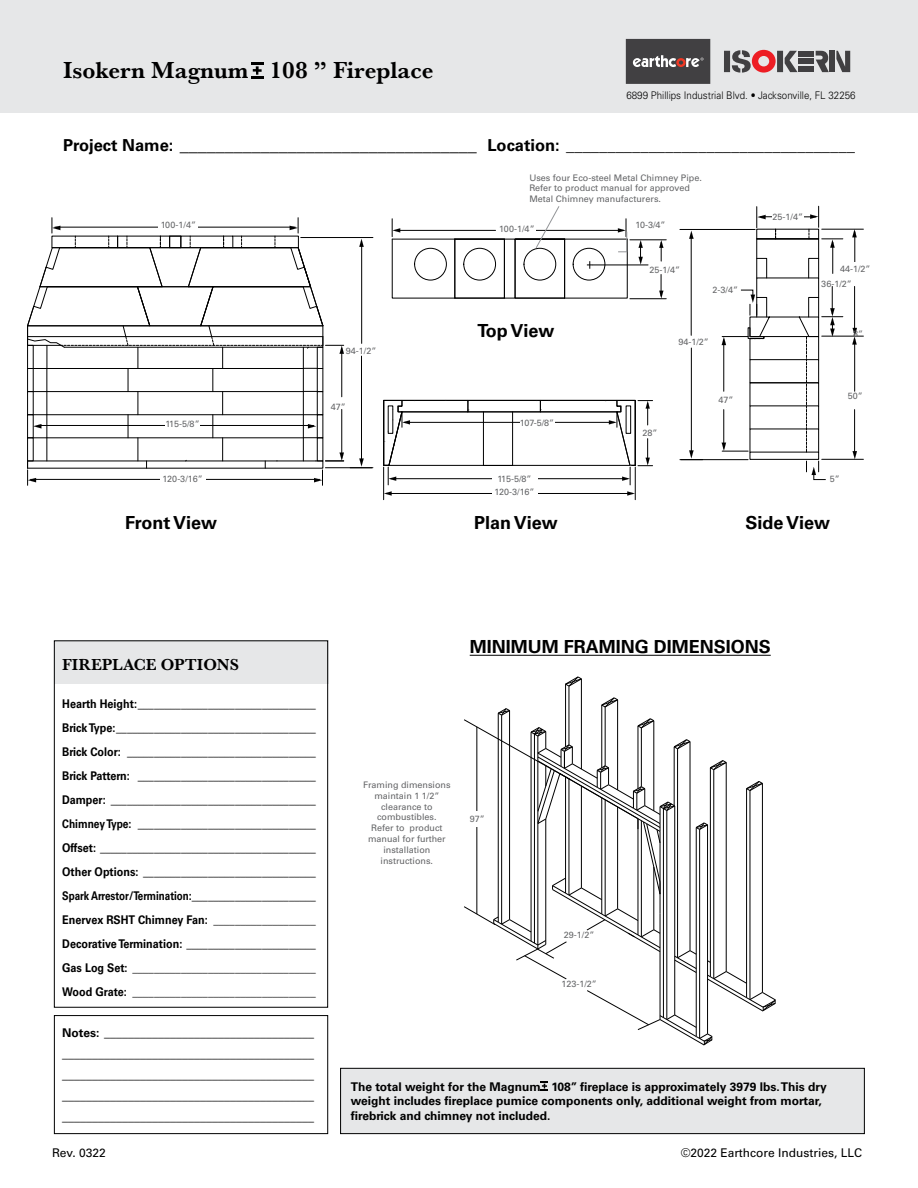
<style>
.page{position:relative;width:918px;height:1188px;background:#fff}
.page>*{position:absolute;margin:0;border:0;box-sizing:border-box;transform-origin:0 0}
.t1{font:700 24px "Baskerville URW";color:#000}
.t2{font:700 18px "Univers LT Std";color:#000}
.t3{font:700 16.5px "Univers LT Std";color:#000}
.t4{font:700 16.5px "Baskerville URW";color:#000}
.t5{font:300 12px/24px "Univers LT Std";color:#000;text-align:justify;scale:.9 1}
.t6{font:300 12px/21px "Univers LT Std";color:#000;text-align:justify}
.t7{font:700 12px/14.4px "Univers LT Std";color:#000}
.t8{font:12px "Univers LT Std";color:#000}
.t9{font:300 10.5px "Univers LT Std";color:#000;scale:.93 1}
.t10{font:9px/10.8px "Univers LT Std";color:#636466}
.s1{font-family:"Minion Pro";font-weight:400;font-size:18px}
.s2{font-weight:700}
</style>
<div class="page">
<div style="left:0;top:0;width:918px;height:112px;background:#e6e7e8"></div>
<svg style="left:625px;top:38px;width:226px;height:46px"></svg>
<svg style="left:251px;top:62px;width:13px;height:16px"></svg>
<hr style="left:325px;top:467px;width:48px;height:1px;background:#000">
<hr style="left:301px;top:237px;width:72px;height:1px;background:#000">
<hr style="left:361px;top:356px;width:1px;height:106px;background:#000">
<hr style="left:361px;top:243px;width:1px;height:100px;background:#000">
<svg style="left:359px;top:239px;width:5px;height:8px"></svg>
<svg style="left:350px;top:458px;width:22px;height:10px"></svg>
<svg style="left:27px;top:218px;width:317px;height:267px"></svg>
<hr style="left:680px;top:459px;width:68px;height:1px;background:#000">
<hr style="left:680px;top:229px;width:75px;height:1px;background:#000">
<hr style="left:691px;top:348px;width:1px;height:106px;background:#000">
<hr style="left:691px;top:235px;width:1px;height:100px;background:#000">
<svg style="left:689px;top:231px;width:5px;height:8px"></svg>
<svg style="left:689px;top:450px;width:5px;height:9px"></svg>
<div style="left:750px;top:452px;width:69px;height:8px;border:1px solid #000"></div>
<svg style="left:808px;top:258px;width:11px;height:20px"></svg>
<svg style="left:756px;top:258px;width:11px;height:20px"></svg>
<hr style="left:757px;top:239px;width:62px;height:1px;background:#000">
<div style="left:757px;top:229px;width:62px;height:10px;border:1px solid #000"></div>
<hr style="left:832px;top:242px;width:1px;height:31px;background:#000">
<hr style="left:822px;top:336px;width:41px;height:1px;background:#000">
<hr style="left:822px;top:229px;width:41px;height:1px;background:#000">
<hr style="left:855px;top:232px;width:1px;height:41px;background:#000">
<svg style="left:852px;top:229px;width:5px;height:8px"></svg>
<hr style="left:854px;top:286px;width:1px;height:46px;background:#000">
<hr style="left:822px;top:459px;width:41px;height:1px;background:#000">
<hr style="left:854px;top:339px;width:1px;height:52px;background:#000">
<svg style="left:852px;top:328px;width:5px;height:17px"></svg>
<hr style="left:854px;top:410px;width:1px;height:45px;background:#000">
<svg style="left:853px;top:451px;width:4px;height:8px"></svg>
<svg style="left:722px;top:286px;width:121px;height:166px"></svg>
<svg style="left:806px;top:461px;width:20px;height:19px"></svg>
<svg style="left:757px;top:207px;width:23px;height:32px"></svg>
<svg style="left:797px;top:206px;width:46px;height:42px"></svg>
<hr style="left:383px;top:467px;width:1px;height:33px;background:#000">
<hr style="left:635px;top:467px;width:1px;height:33px;background:#000">
<hr style="left:386px;top:493px;width:118px;height:1px;background:#000">
<hr style="left:521px;top:493px;width:112px;height:1px;background:#000">
<svg style="left:627px;top:491px;width:8px;height:5px"></svg>
<svg style="left:384px;top:491px;width:8px;height:5px"></svg>
<svg style="left:383px;top:400px;width:270px;height:85px"></svg>
<div style="left:54px;top:640px;width:274px;height:44px;background:#e6e7e8"></div>
<div style="left:54px;top:640px;width:274px;height:368px;border:1px solid #000101"></div>
<div style="left:54px;top:1015px;width:274px;height:119px;border:1px solid #000101"></div>
<hr style="left:470px;top:655px;width:301px;height:1px;background:#000">
<hr style="left:568px;top:686px;width:1px;height:59px;background:#000">
<hr style="left:565px;top:684px;width:1px;height:63px;background:#000">
<hr style="left:581px;top:679px;width:1px;height:90px;background:#000">
<svg style="left:565px;top:676px;width:17px;height:11px"></svg>
<svg style="left:464px;top:697px;width:312px;height:349px"></svg>
<div style="left:340px;top:1068px;width:525px;height:66px;background:#e6e7e8;border:1px solid #000"></div>
<svg style="left:541px;top:1081px;width:7px;height:10px"></svg>
<hr style="left:455px;top:298px;width:50px;height:1px;background:#000">
<hr style="left:515px;top:298px;width:50px;height:1px;background:#000">
<div style="left:464px;top:248px;width:32px;height:32px;border:1px solid #000;border-radius:50%"></div>
<div style="left:524px;top:248px;width:32px;height:32px;border:1px solid #000;border-radius:50%"></div>
<div style="left:515px;top:239px;width:50px;height:59px;border:1px solid #000"></div>
<div style="left:504px;top:239px;width:11px;height:59px;border:1px solid #000"></div>
<hr style="left:630px;top:240px;width:36px;height:1px;background:#000">
<svg style="left:659px;top:240px;width:4px;height:21px"></svg>
<hr style="left:630px;top:298px;width:36px;height:1px;background:#000">
<svg style="left:659px;top:274px;width:4px;height:24px"></svg>
<hr style="left:593px;top:265px;width:55px;height:1px;background:#000">
<svg style="left:639px;top:240px;width:4px;height:25px"></svg>
<hr style="left:398px;top:230px;width:98px;height:1px;background:#000">
<svg style="left:392px;top:219px;width:63px;height:80px"></svg>
<div style="left:165px;top:421px;width:35px;height:11px;background:#fff"></div>
<div style="left:838px;top:262px;width:34px;height:13px;background:#fff"></div>
<div style="left:520px;top:419px;width:34px;height:9px;background:#fff"></div>
<div style="left:492px;top:489px;width:45px;height:11px;background:#fff"></div>
<div style="left:160px;top:476px;width:45px;height:13px;background:#fff"></div>
<div style="left:772px;top:213px;width:32px;height:10px;background:#fff"></div>
<div style="left:159px;top:222px;width:39px;height:8px;background:#fff"></div>
<div style="left:492px;top:476px;width:45px;height:8px;background:#fff"></div>
<svg style="left:535px;top:206px;width:93px;height:93px"></svg>
<h1 class="t1" style="left:63px;top:53px;width:372px">Isokern Magnum 108 ” Fireplace</h1>
<p class="t9" style="left:626px;top:88px;width:248px">6899 Phillips Industrial Blvd. • Jacksonville, FL 32256</p>
<h3 class="t3" style="left:63px;top:136px;width:793px">Project Name: <span class="s1">_________________________________</span> Location: ___________________________________</h3>
<p class="t10" style="left:529px;top:172px;width:174px">Uses four Eco-steel Metal Chimney Pipe.<br>Refer to product manual for approved<br>Metal Chimney manufacturers.</p>
<p class="t10" style="left:161px;top:220px;width:37px">100-1/4”</p>
<p class="t10" style="left:499px;top:224px;width:37px">100-1/4”</p>
<p class="t10" style="left:636px;top:220px;width:32px">10-3/4”</p>
<p class="t10" style="left:773px;top:211px;width:32px">25-1/4”</p>
<p class="t10" style="left:649px;top:265px;width:32px">25-1/4”</p>
<p class="t10" style="left:840px;top:263px;width:32px">44-1/2”</p>
<p class="t10" style="left:713px;top:285px;width:27px">2-3/4”</p>
<p class="t10" style="left:821px;top:278px;width:32px">36-1/2”</p>
<h2 class="t2" style="left:478px;top:320px;width:79px">Top View</h2>
<p class="t10" style="left:678px;top:336px;width:32px">94-1/2”</p>
<p class="t10" style="left:853px;top:328px;width:12px">8”</p>
<p class="t10" style="left:346px;top:345px;width:32px">94-1/2”</p>
<p class="t10" style="left:331px;top:402px;width:17px">47”</p>
<p class="t10" style="left:719px;top:394px;width:17px">47”</p>
<p class="t10" style="left:848px;top:391px;width:17px">50”</p>
<p class="t10" style="left:166px;top:419px;width:36px">115-5/8”</p>
<p class="t10" style="left:520px;top:417px;width:36px">107-5/8”</p>
<p class="t10" style="left:642px;top:427px;width:17px">28”</p>
<p class="t10" style="left:162px;top:474px;width:42px">120-3/16”</p>
<p class="t10" style="left:497px;top:473px;width:36px">115-5/8”</p>
<p class="t10" style="left:830px;top:474px;width:12px">5”</p>
<p class="t10" style="left:494px;top:487px;width:42px">120-3/16”</p>
<h2 class="t2" style="left:125px;top:512px;width:93px">Front View</h2>
<h2 class="t2" style="left:474px;top:512px;width:85px">Plan View</h2>
<h2 class="t2" style="left:746px;top:512px;width:86px">Side View</h2>
<h3 class="t4" style="left:62px;top:653px;width:178px">FIREPLACE OPTIONS</h3>
<p class="t5" style="left:62px;top:692px;width:284px"><span class="s2">Hearth Height:</span>_________________________________ <span class="s2">Brick Type:</span>_____________________________________ <span class="s2">Brick Color:</span> ___________________________________ <span class="s2">Brick Pattern:</span> _________________________________ <span class="s2">Damper:</span> ______________________________________ <span class="s2">Chimney Type:</span> _________________________________ <span class="s2">Offset:</span> ________________________________________ <span class="s2">Other Options:</span> ________________________________ <span class="s2">Spark Arrestor/Termination:</span>_______________________ <span class="s2">Enervex RSHT Chimney Fan: ___________________ Decorative Termination:</span> ________________________ <span class="s2">Gas Log Set: __________________________________ Wood Grate: __________________________________</span></p>
<p class="t6" style="left:62px;top:1022px;width:253px"><span class="s2">Notes:</span> ___________________________________ __________________________________________ __________________________________________ __________________________________________ __________________________________________</p>
<h2 class="t2" style="left:470px;top:637px;width:303px">MINIMUM FRAMING DIMENSIONS</h2>
<p class="t10" style="left:363px;top:779px;width:89px;text-align:center">Framing dimensions maintain 1 1/2” clearance to combustibles.<br>Refer to product manual for further installation instructions.</p>
<p class="t10" style="left:470px;top:813px;width:17px">97”</p>
<p class="t10" style="left:564px;top:930px;width:32px">29-1/2”</p>
<p class="t10" style="left:562px;top:979px;width:37px">123-1/2”</p>
<p class="t7" style="left:351px;top:1079px;width:478px">The total weight for the Magnum 108” fireplace is approximately 3979 lbs. This dry weight includes fireplace pumice components only, additional weight from mortar, firebrick and chimney not included.</p>
<p class="t8" style="left:52px;top:1146px;width:55px">Rev. 0322</p>
<p class="t8" style="left:681px;top:1146px;width:183px">©2022 Earthcore Industries, LLC</p>
</div>
